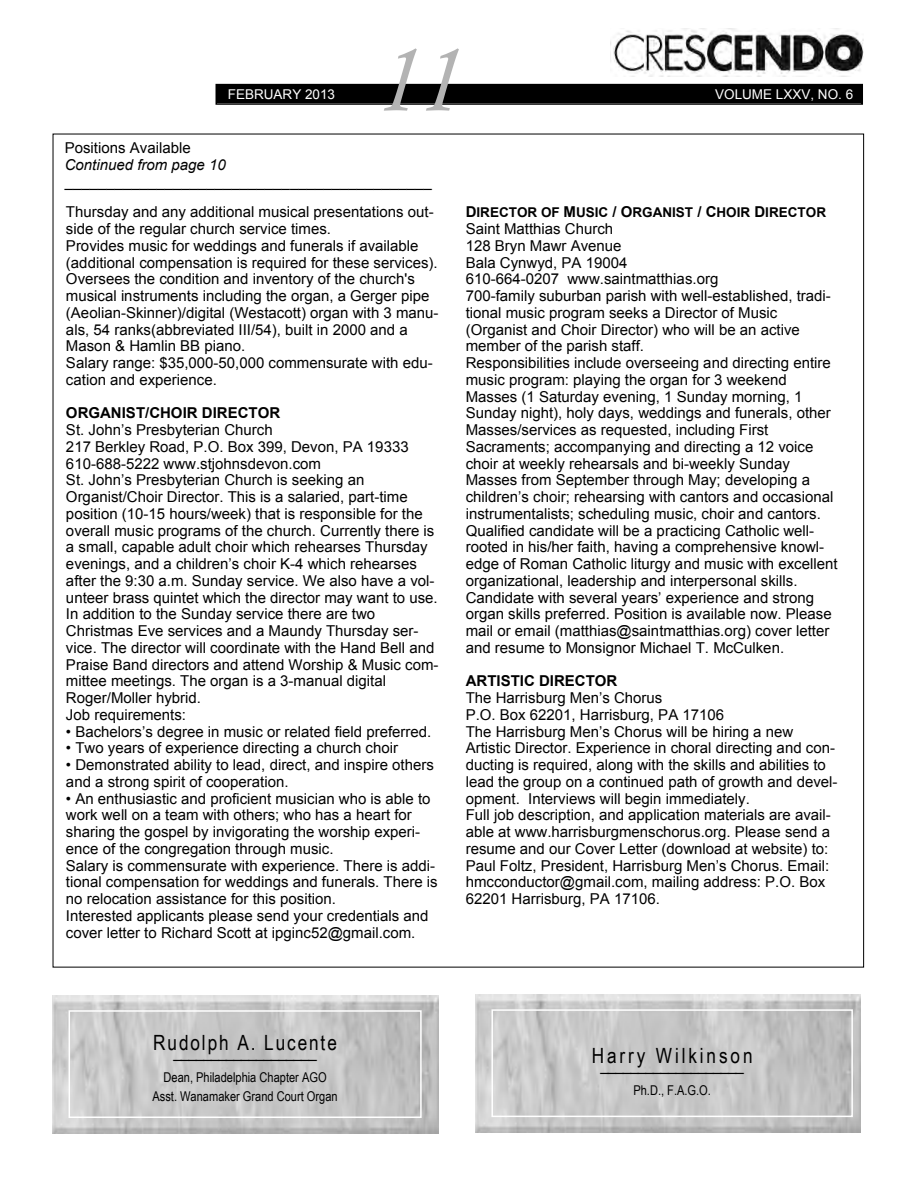
<style>
.page{position:relative;width:918px;height:1188px;background:#fff}
.page>*{position:absolute;margin:0;border:0;box-sizing:border-box;transform-origin:0 0}
.t1{font:italic 90px "Calisto";color:#b3b3b3}
.t2{font:21px "Arial Narrow";letter-spacing:.09em;color:#000}
.t3{font:21px "Arial Narrow";letter-spacing:.135em;color:#000}
.t4{font:15px/16.8px "Arial";color:#000}
.t5{font:700 15px "Arial";color:#000}
.t6{font:italic 15px "Arial";color:#000}
.t7{font:13.5px/19.5px "Arial Narrow";color:#000;text-align:center}
.t8{font:700 13.5px "Arial";color:#000}
.t9{font:13.5px "Arial";color:#fff}
.s1{font-size:15px}
</style>
<div class="page">
<div style="left:217px;top:85px;width:645px;height:18px;background:#000"></div>
<div style="left:216px;top:84px;width:647px;height:21px;border:2px solid #000"></div>
<img style="left:613px;top:29px;width:251px;height:48px">
<img style="left:53px;top:996px;width:385px;height:137px">
<div style="left:69px;top:1010px;width:353px;height:108px;border:2px solid #fff"></div>
<img style="left:475px;top:995px;width:386px;height:137px">
<div style="left:491px;top:1009px;width:362px;height:108px;border:2px solid #fff"></div>
<p class="t9" style="left:228px;top:86px;width:109px">FEBRUARY 2013</p>
<h1 class="t1" style="left:377px;top:28px;width:86px">11</h1>
<p class="t9" style="left:715px;top:86px;width:140px">VOLUME LXXV, NO. 6</p>
<p class="t4" style="left:65px;top:140px;width:127px">Positions Available</p>
<p class="t6" style="left:65px;top:156px;width:162px">Continued from page 10</p>
<p class="t4" style="left:65px;top:166px;width:370px;line-height:30.6px">____________________________________________<br>Thursday and any additional musical presentations out-</p>
<p class="t4" style="left:66px;top:220px;width:374px">side of the regular church service times.<br>Provides music for weddings and funerals if available (additional compensation is required for these services).<br>Oversees the condition and inventory of the church's musical instruments including the organ, a Gerger pipe (Aeolian-Skinner)/digital (Westacott) organ with 3 manu&shy;als, 54 ranks(abbreviated III/54), built in 2000 and a Mason &amp; Hamlin BB piano.<br>Salary range: $35,000-50,000 commensurate with edu&shy;cation and experience.</p>
<p class="t5" style="left:66px;top:403px;width:216px">ORGANIST/CHOIR DIRECTOR</p>
<p class="t4" style="left:66px;top:421px;width:374px">St. John’s Presbyterian Church<br>217 Berkley Road, P.O. Box 399, Devon, PA 19333<br>610-688-5222 www.stjohnsdevon.com<br>St. John’s Presbyterian Church is seeking an Organist/Choir Director. This is a salaried, part-time position (10-15 hours/week) that is responsible for the overall music programs of the church. Currently there is a small, capable adult choir which rehearses Thursday evenings, and a children’s choir K-4 which rehearses after the 9:30 a.m. Sunday service. We also have a vol&shy;unteer brass quintet which the director may want to use.<br>In addition to the Sunday service there are two Christmas Eve services and a Maundy Thursday ser&shy;vice. The director will coordinate with the Hand Bell and Praise Band directors and attend Worship &amp; Music com&shy;mittee meetings. The organ is a 3-manual digital Roger/Moller hybrid.<br>Job requirements:</p>
<p class="t4" style="left:66px;top:723px;width:367px">• Bachelors’s degree in music or related field preferred.</p>
<p class="t4" style="left:66px;top:740px;width:334px">• Two years of experience directing a church choir</p>
<p class="t4" style="left:66px;top:757px;width:369px">• Demonstrated ability to lead, direct, and inspire others and a strong spirit of cooperation.</p>
<p class="t4" style="left:66px;top:790px;width:373px">• An enthusiastic and proficient musician who is able to work well on a team with others; who has a heart for sharing the gospel by invigorating the worship experi&shy;ence of the congregation through music.<br>Salary is commensurate with experience. There is addi&shy;tional compensation for weddings and funerals. There is no relocation assistance for this position.<br>Interested applicants please send your credentials and cover letter to Richard Scott at ipginc52@gmail.com.</p>
<p class="t8" style="left:466px;top:204px;width:362px"><span class="s1">D</span>IRECTOR OF <span class="s1">M</span>USIC <span class="s1">/ O</span>RGANIST <span class="s1">/ C</span>HOIR <span class="s1">D</span>IRECTOR</p>
<p class="t4" style="left:466px;top:220px;width:373px">Saint Matthias Church<br>128 Bryn Mawr Avenue<br>Bala Cynwyd, PA 19004<br>610-664-0207 www.saintmatthias.org<br>700-family suburban parish with well-established, tradi&shy;tional music program seeks a Director of Music (Organist and Choir Director) who will be an active member of the parish staff.<br>Responsibilities include overseeing and directing entire music program: playing the organ for 3 weekend Masses (1 Saturday evening, 1 Sunday morning, 1<br>Sunday night), holy days, weddings and funerals, other Masses/services as requested, including First Sacraments; accompanying and directing a 12 voice choir at weekly rehearsals and bi-weekly Sunday Masses from September through May; developing a children’s choir; rehearsing with cantors and occasional instrumentalists; scheduling music, choir and cantors.<br>Qualified candidate will be a practicing Catholic well&shy;rooted in his/her faith, having a comprehensive knowl&shy;edge of Roman Catholic liturgy and music with excellent organizational, leadership and interpersonal skills.<br>Candidate with several years’ experience and strong organ skills preferred. Position is available now. Please mail or email (matthias@saintmatthias.org) cover letter and resume to Monsignor Michael T. McCulken.</p>
<p class="t5" style="left:466px;top:671px;width:153px">ARTISTIC DIRECTOR</p>
<p class="t4" style="left:466px;top:690px;width:373px">The Harrisburg Men’s Chorus<br>P.O. Box 62201, Harrisburg, PA 17106<br>The Harrisburg Men’s Chorus will be hiring a new Artistic Director. Experience in choral directing and con&shy;ducting is required, along with the skills and abilities to lead the group on a continued path of growth and devel&shy;opment. Interviews will begin immediately.<br>Full job description, and application materials are avail&shy;able at www.harrisburgmenschorus.org. Please send a resume and our Cover Letter (download at website) to:<br>Paul Foltz, President, Harrisburg Men’s Chorus. Email: hmcconductor@gmail.com, mailing address: P.O. Box 62201 Harrisburg, PA 17106.</p>
<h2 class="t2" style="left:153px;top:1028px;width:185px">Rudolph A. Lucente</h2>
<p class="t4" style="left:173px;top:1044px;width:145px">___________________</p>
<p class="t7" style="left:153px;top:1067px;width:187px">Dean, Philadelphia Chapter AGO<br>Asst. Wanamaker Grand Court Organ</p>
<h2 class="t3" style="left:592px;top:1040px;width:162px">Harry Wilkinson</h2>
<p class="t4" style="left:600px;top:1057px;width:145px">___________________</p>
<p class="t7" style="left:633px;top:1080px;width:79px">Ph.D., F.A.G.O.</p>
</div>
